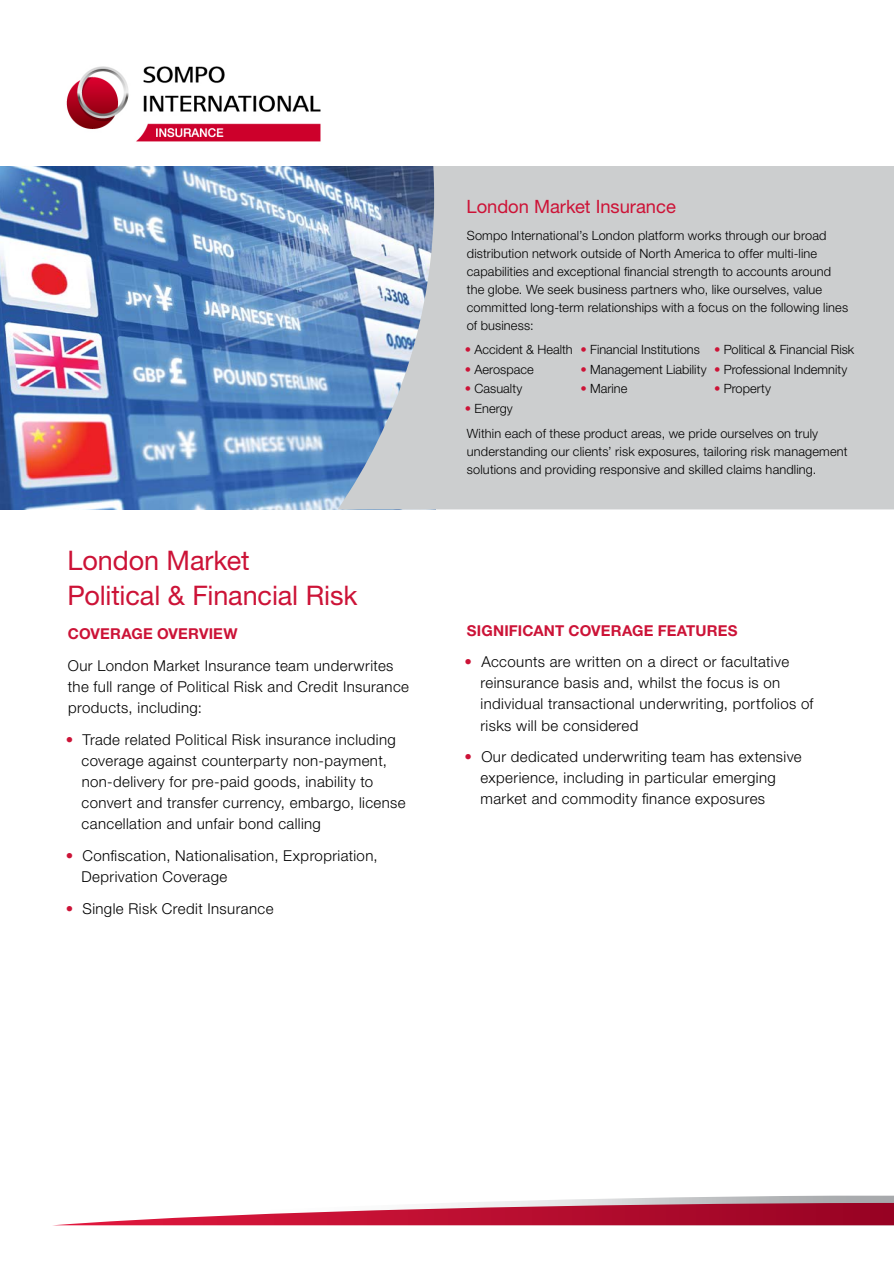
<style>
.page{position:relative;width:894px;height:1263px;background:#fff}
.page>*{position:absolute;margin:0;border:0;box-sizing:border-box;transform-origin:0 0}
.t1{font:27px/34.7px "Helvetica Neue";letter-spacing:-.005em;color:#cc1337}
.t2{font:18.3px "Helvetica Neue";letter-spacing:-.005em;color:#cc1337}
.t3{font:300 15px/21px "Helvetica Neue";letter-spacing:.025em;color:#000}
.t4{font:700 15px "Helvetica Neue";letter-spacing:.01em;color:#cc1337}
.t5{font:300 12.75px/18px "Helvetica Neue";letter-spacing:.01em;color:#000}
.s1{color:#cc1337}
</style>
<div class="page">
<img style="left:0;top:166px;width:337px;height:343px">
<svg style="left:57px;top:1195px;width:836px;height:30px"></svg>
<svg style="left:337px;top:166px;width:556px;height:343px;background:#c2c7cd"></svg>
<img style="left:66px;top:66px;width:255px;height:76px">
<h1 class="t1" style="left:68px;top:542px;width:291px">London Market<br>Political &amp; Financial Risk</h1>
<p class="t4" style="left:68px;top:625px;width:171px">COVERAGE OVERVIEW</p>
<p class="t3" style="left:68px;top:655px;width:342px">Our London Market Insurance team underwrites the full range of Political Risk and Credit Insurance products, including:</p>
<p class="t3" style="left:81px;top:729px;width:325px;text-indent:-16px"><span class="s1">•</span> Trade related Political Risk insurance including coverage against counterparty non-payment, non-delivery for pre-paid goods, inability to convert and transfer currency, embargo, license cancellation and unfair bond calling</p>
<p class="t3" style="left:81px;top:844px;width:297px;text-indent:-16px"><span class="s1">•</span> Confiscation, Nationalisation, Expropriation,<br>Deprivation Coverage</p>
<p class="t3" style="left:66px;top:897px;width:209px"><span class="s1">•</span> Single Risk Credit Insurance</p>
<p class="t2" style="left:466px;top:196px;width:211px">London Market Insurance</p>
<p class="t5" style="left:466px;top:226px;width:383px">Sompo International’s London platform works through our broad distribution network outside of North America to offer multi-line capabilities and exceptional financial strength to accounts around the globe. We seek business partners who, like ourselves, value committed long-term relationships with a focus on the following lines of business:</p>
<p class="t5" style="left:464px;top:340px;width:390px"><span class="s1">•</span> Accident &amp; Health <span class="s1">•</span> Financial Institutions <span class="s1">•</span> Political &amp; Financial Risk</p>
<p class="t5" style="left:464px;top:360px;width:70px"><span class="s1">•</span> Aerospace</p>
<p class="t5" style="left:580px;top:360px;width:268px"><span class="s1">•</span> Management Liability <span class="s1">•</span> Professional Indemnity</p>
<p class="t5" style="left:464px;top:379px;width:59px"><span class="s1">•</span> Casualty</p>
<p class="t5" style="left:580px;top:379px;width:49px"><span class="s1">•</span> Marine</p>
<p class="t5" style="left:713px;top:379px;width:59px"><span class="s1">•</span> Property</p>
<p class="t5" style="left:464px;top:395px;width:354px;line-height:24.8px"><span class="s1">•</span> Energy<br>Within each of these product areas, we pride ourselves on truly</p>
<p class="t5" style="left:466px;top:442px;width:382px">understanding our clients’ risk exposures, tailoring risk management solutions and providing responsive and skilled claims handling.</p>
<p class="t4" style="left:466px;top:621px;width:272px">SIGNIFICANT COVERAGE FEATURES</p>
<p class="t3" style="left:480px;top:651px;width:334px;text-indent:-16px"><span class="s1">•</span> Accounts are written on a direct or facultative reinsurance basis and, whilst the focus is on individual transactional underwriting, portfolios of risks will be considered</p>
<p class="t3" style="left:480px;top:746px;width:322px;text-indent:-16px"><span class="s1">•</span> Our dedicated underwriting team has extensive experience, including in particular emerging market and commodity finance exposures</p>
</div>
